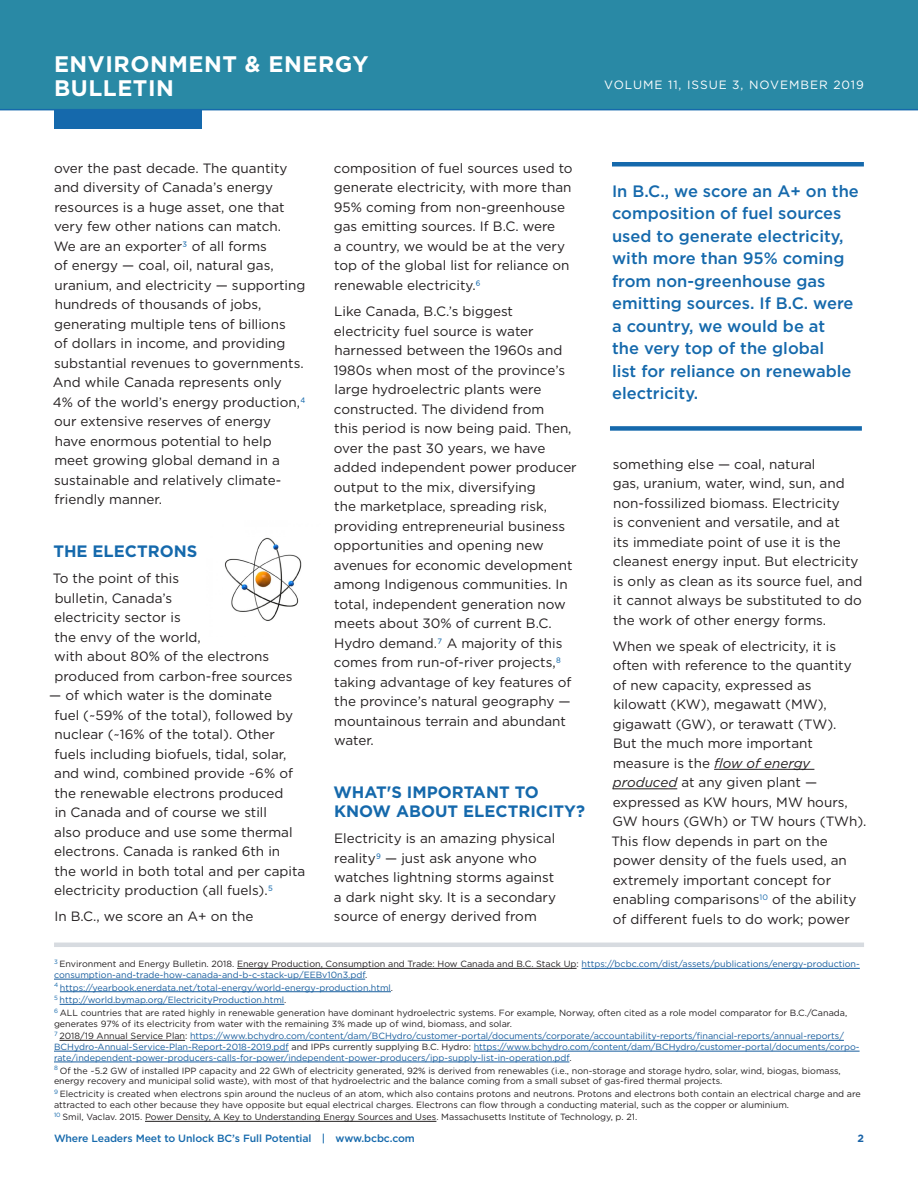
<style>
.page{position:relative;width:918px;height:1188px;background:#fff}
.page>*{position:absolute;margin:0;border:0;box-sizing:border-box;transform-origin:0 0}
.t1{font:700 22.5px/24px "Gotham";letter-spacing:.025em;color:#fff}
.t2{font:500 16.5px/22.5px "Gotham";color:#1569ac}
.Body_Copy{font:700 16.5px/19.5px "Gotham";color:#1569ac}
.Body_Copy-2{font:13.5px/19.5px "Gotham";color:#231f20}
.t3{font:12px "Gotham";letter-spacing:.08em;color:#fff}
.t4{font:500 10.5px "Gotham";letter-spacing:-.01em;color:#1569ac}
.t5{font:700 10.5px "Gotham";color:#1963a7}
.t6{font:9px/10.8px "Gotham";color:#231f20}
.t7{font:9px/10.8px "Gotham";color:#175d9e}
.s1{color:#1569ac}
.s2{font-style:italic}
.s3{color:#231f20}
</style>
<div class="page">
<div style="left:0;top:0;width:918px;height:110px;background:#2989a5"></div>
<div style="left:54px;top:110px;width:148px;height:19px;background:#1569ac"></div>
<hr style="left:54px;top:943px;width:810px;height:4px;background:#d7dbe0">
<hr style="left:237px;top:968px;width:340px;height:1px;background:#231f20">
<hr style="left:582px;top:968px;width:278px;height:1px;background:#175d9e">
<hr style="left:54px;top:979px;width:311px;height:1px;background:#175d9e">
<hr style="left:60px;top:991px;width:331px;height:1px;background:#175d9e">
<hr style="left:60px;top:1004px;width:224px;height:1px;background:#175d9e">
<hr style="left:59px;top:1040px;width:126px;height:1px;background:#231f20">
<hr style="left:190px;top:1040px;width:654px;height:1px;background:#175d9e">
<hr style="left:54px;top:1051px;width:235px;height:1px;background:#175d9e">
<hr style="left:474px;top:1051px;width:386px;height:1px;background:#175d9e">
<hr style="left:54px;top:1062px;width:515px;height:1px;background:#175d9e">
<hr style="left:145px;top:1121px;width:291px;height:1px;background:#231f20">
<hr style="left:714px;top:769px;width:100px;height:1px;background:#231f20">
<hr style="left:613px;top:788px;width:64px;height:1px;background:#231f20">
<div style="left:610px;top:426px;width:252px;height:5px;background:#1569ac"></div>
<hr style="left:612px;top:162px;width:252px;height:4px;background:#1569ac">
<img style="left:224px;top:537px;width:78px;height:84px">
<p class="t1" style="left:54px;top:52px;width:316px">ENVIRONMENT &amp; ENERGY<br>BULLETIN</p>
<p class="t3" style="left:604px;top:77px;width:261px">VOLUME 11, ISSUE 3, NOVEMBER 2019</p>
<p class="Body_Copy-2" style="left:53px;top:158px;width:254px">over the past decade. The quantity and diversity of Canada’s energy resources is a huge asset, one that very few other nations can match.<br>We are an exporter<span class="s1">3</span> of all forms<br>of energy — coal, oil, natural gas, uranium, and electricity — supporting hundreds of thousands of jobs, generating multiple tens of billions<br>of dollars in income, and providing substantial revenues to governments.<br>And while Canada represents only<br>4% of the world’s energy production,<span class="s1">4 </span>our extensive reserves of energy<br>have enormous potential to help meet growing global demand in a sustainable and relatively climate&shy;friendly manner.</p>
<p class="Body_Copy" style="left:53px;top:541px;width:145px">THE ELECTRONS</p>
<p class="Body_Copy-2" style="left:53px;top:568px;width:241px">To the point of this<br>bulletin, Canada’s<br>electricity sector is<br>the envy of the world,<br>with about 80% of the electrons produced from carbon-free sources</p>
<p class="Body_Copy-2" style="left:54px;top:685px;width:253px;text-indent:-5px">— of which water is the dominate<br>fuel (~59% of the total), followed by nuclear (~16% of the total). Other fuels including biofuels, tidal, solar, and wind, combined provide ~6% of the renewable electrons produced<br>in Canada and of course we still<br>also produce and use some thermal electrons. Canada is ranked 6th in<br>the world in both total and per capita electricity production (all fuels).<span class="s1">5</span></p>
<p class="Body_Copy-2" style="left:54px;top:906px;width:201px">In B.C., we score an A+ on the</p>
<p class="Body_Copy-2" style="left:334px;top:158px;width:240px">composition of fuel sources used to generate electricity, with more than 95% coming from non-greenhouse gas emitting sources. If B.C. were<br>a country, we would be at the very top of the global list for reliance on renewable electricity.<span class="s1">6</span></p>
<p class="Body_Copy-2" style="left:334px;top:301px;width:245px">Like Canada, B.C.’s biggest electricity fuel source is water harnessed between the 1960s and<br>1980s when most of the province’s large hydroelectric plants were constructed. The dividend from<br>this period is now being paid. Then, over the past 30 years, we have added independent power producer output to the mix, diversifying<br>the marketplace, spreading risk, providing entrepreneurial business opportunities and opening new avenues for economic development among Indigenous communities. In total, independent generation now meets about 30% of current B.C.<br>Hydro demand.<span class="s1">7</span> A majority of this comes from run-of-river projects,<span class="s1">8 </span>taking advantage of key features of the province’s natural geography — mountainous terrain and abundant water.</p>
<p class="Body_Copy" style="left:333px;top:782px;width:253px">WHAT'S IMPORTANT TO<br>KNOW ABOUT ELECTRICITY?</p>
<p class="Body_Copy-2" style="left:334px;top:828px;width:224px">Electricity is an amazing physical reality<span class="s1">9</span> — just ask anyone who watches lightning storms against a dark night sky. It is a secondary source of energy derived from</p>
<p class="t2" style="left:612px;top:180px;width:248px">In B.C., we score an A+ on the composition of fuel sources used to generate electricity, with more than 95% coming from non-greenhouse gas emitting sources. If B.C. were a country, we would be at<br>the very top of the global<br>list for reliance on renewable electricity.</p>
<p class="Body_Copy-2" style="left:613px;top:454px;width:251px">something else — coal, natural<br>gas, uranium, water, wind, sun, and non-fossilized biomass. Electricity<br>is convenient and versatile, and at<br>its immediate point of use it is the cleanest energy input. But electricity is only as clean as its source fuel, and it cannot always be substituted to do the work of other energy forms.</p>
<p class="Body_Copy-2" style="left:611px;top:636px;width:257px">When we speak of electricity, it is often with reference to the quantity of new capacity, expressed as kilowatt (KW), megawatt (MW), gigawatt (GW), or terawatt (TW).<br>But the much more important measure is the <span class="s2">flow of energy produced</span> at any given plant — expressed as KW hours, MW hours,<br>GW hours (GWh) or TW hours (TWh).<br>This flow depends in part on the power density of the fuels used, an extremely important concept for enabling comparisons<sup>10</sup> of the ability of different fuels to do work; power</p>
<p class="t7" style="left:54px;top:959px;width:807px"><sup>3</sup> <span class="s3">Environment and Energy Bulletin. 2018. Energy Production, Consumption and Trade: How Canada and B.C. Stack Up:</span> https://bcbc.com/dist/assets/publications/energy-production&shy;consumption-and-trade-how-canada-and-b-c-stack-up/EEBv10n3.pdf<span class="s3">.</span></p>
<p class="t7" style="left:54px;top:982px;width:341px"><sup>4</sup> https://yearbook.enerdata.net/total-energy/world-energy-production.html<span class="s3">.</span></p>
<p class="t7" style="left:54px;top:995px;width:234px"><sup>5</sup> http://world.bymap.org/ElectricityProduction.html<span class="s3">.</span></p>
<p class="t6" style="left:54px;top:1007px;width:795px"><sup>6</sup> ALL countries that are rated highly in renewable generation have dominant hydroelectric systems. For example, Norway, often cited as a role model comparator for B.C./Canada, generates 97% of its electricity from water with the remaining 3% made up of wind, biomass, and solar.</p>
<p class="t7" style="left:54px;top:1031px;width:807px"><sup>7</sup> <span class="s3">2018/19 Annual Service Plan:</span> https://www.bchydro.com/content/dam/BCHydro/customer-portal/documents/corporate/accountability-reports/financial-reports/annual-reports/<br>BCHydro-Annual-Service-Plan-Report-2018-2019.pdf <span class="s3">and IPPs currently supplying B.C. Hydro:</span> https://www.bchydro.com/content/dam/BCHydro/customer-portal/documents/corpo&shy;rate/independent-power-producers-calls-for-power/independent-power-producers/ipp-supply-list-in-operation.pdf<span class="s3">.</span></p>
<p class="t6" style="left:54px;top:1065px;width:788px"><sup>8</sup> Of the ~5.2 GW of installed IPP capacity and 22 GWh of electricity generated, 92% is derived from renewables (i.e., non-storage and storage hydro, solar, wind, biogas, biomass, energy recovery and municipal solid waste), with most of that hydroelectric and the balance coming from a small subset of gas-fired thermal projects.</p>
<p class="t6" style="left:54px;top:1088px;width:808px"><sup>9</sup> Electricity is created when electrons spin around the nucleus of an atom, which also contains protons and neutrons. Protons and electrons both contain an electrical charge and are attracted to each other because they have opposite but equal electrical charges. Electrons can flow through a conducting material, such as the copper or aluminium.</p>
<p class="t6" style="left:54px;top:1112px;width:585px"><sup>10</sup> Smil, Vaclav. 2015. Power Density, A Key to Understanding Energy Sources and Uses. Massachusetts Institute of Technology, p. 21.</p>
<p class="t4" style="left:54px;top:1132px;width:362px">Where Leaders Meet to Unlock BC’s Full Potential | www.bcbc.com</p>
<p class="t5" style="left:857px;top:1132px;width:8px">2</p>
</div>
